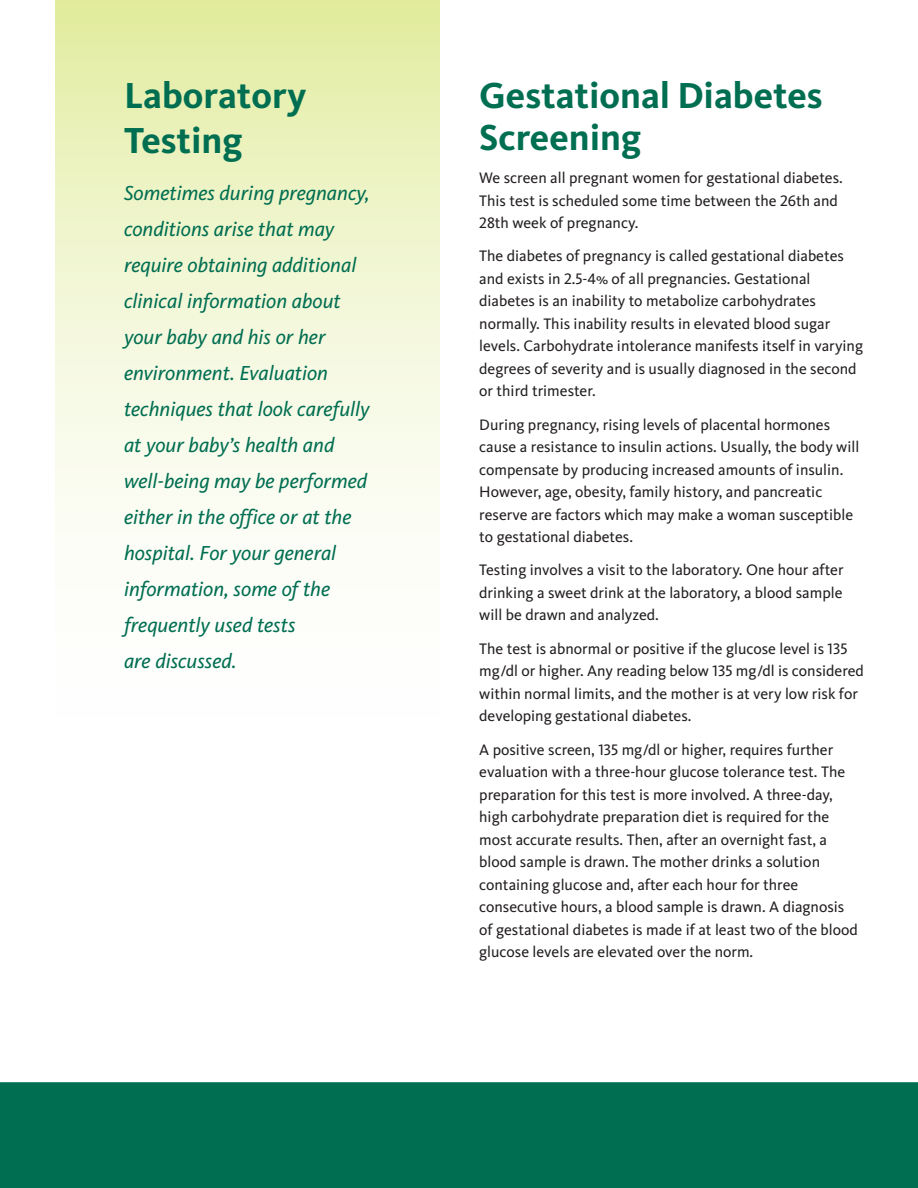
<style>
.page{position:relative;width:918px;height:1188px;background:#fff}
.page>*{position:absolute;margin:0;border:0;box-sizing:border-box;transform-origin:0 0}
._1_Heading{font:700 37.5px/45px "Kievit Pro";color:#006e51}
.Call_Out_Box{font:italic 21px/36px "Kievit Pro";color:#006e51}
._3_text{font:15.75px/22.5px "Kievit Pro";color:#231f20}
</style>
<div class="page">
<div style="left:0;top:1079px;width:918px;height:109px;background:#006e51"></div>
<div style="left:0;top:1076px;width:918px;height:6px;background:#fff"></div>
<svg style="left:55px;top:0;width:385px;height:532px"></svg>
<p class="_1_Heading" style="left:124px;top:73px;width:184px">Laboratory<br>Testing</p>
<p class="Call_Out_Box" style="left:124px;top:174px;width:247px">Sometimes during pregnancy, conditions arise that may require obtaining additional clinical information about your baby and his or her environment. Evaluation techniques that look carefully at your baby’s health and well-being may be performed either in the office or at the hospital. For your general information, some of the frequently used tests<br>are discussed.</p>
<p class="_1_Heading" style="left:479px;top:74px;width:345px;line-height:42px">Gestational Diabetes<br>Screening</p>
<p class="_3_text" style="left:479px;top:166px;width:365px">We screen all pregnant women for gestational diabetes.<br>This test is scheduled some time between the 26th and<br>28th week of pregnancy.</p>
<p class="_3_text" style="left:479px;top:245px;width:385px">The diabetes of pregnancy is called gestational diabetes and exists in 2.5-4% of all pregnancies. Gestational diabetes is an inability to metabolize carbohydrates normally. This inability results in elevated blood sugar levels. Carbohydrate intolerance manifests itself in varying degrees of severity and is usually diagnosed in the second or third trimester.</p>
<p class="_3_text" style="left:479px;top:413px;width:382px">During pregnancy, rising levels of placental hormones cause a resistance to insulin actions. Usually, the body will compensate by producing increased amounts of insulin.<br>However, age, obesity, family history, and pancreatic reserve are factors which may make a woman susceptible to gestational diabetes.</p>
<p class="_3_text" style="left:479px;top:559px;width:366px;text-align:justify">Testing involves a visit to the laboratory. One hour after drinking a sweet drink at the laboratory, a blood sample will be drawn and analyzed.</p>
<p class="_3_text" style="left:479px;top:637px;width:386px">The test is abnormal or positive if the glucose level is 135 mg/dl or higher. Any reading below 135 mg/dl is considered within normal limits, and the mother is at very low risk for developing gestational diabetes.</p>
<p class="_3_text" style="left:479px;top:738px;width:380px">A positive screen, 135 mg/dl or higher, requires further evaluation with a three-hour glucose tolerance test. The preparation for this test is more involved. A three-day, high carbohydrate preparation diet is required for the most accurate results. Then, after an overnight fast, a blood sample is drawn. The mother drinks a solution containing glucose and, after each hour for three consecutive hours, a blood sample is drawn. A diagnosis of gestational diabetes is made if at least two of the blood glucose levels are elevated over the norm.</p>
</div>
